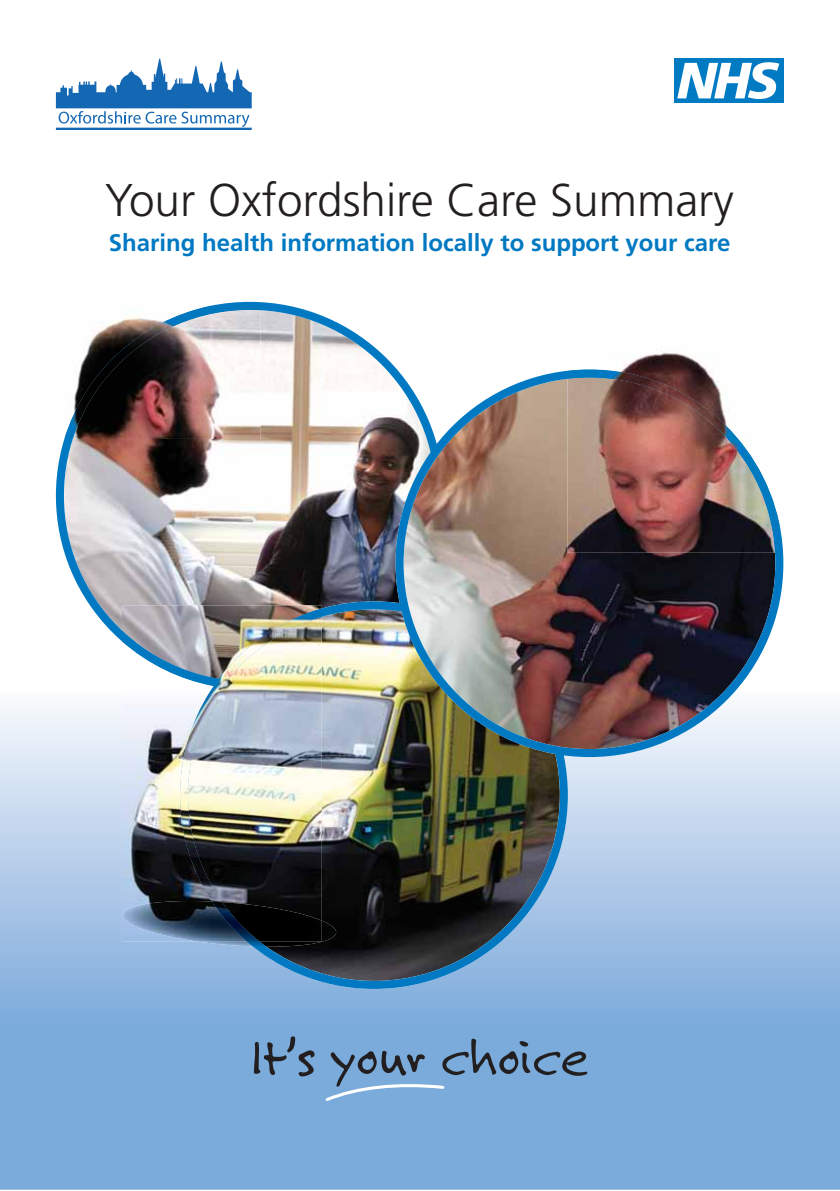
<style>
.page{position:relative;width:840px;height:1191px;background:#fff}
.page>*{position:absolute;margin:0;border:0;box-sizing:border-box;transform-origin:0 0}
.t1{font:55.2px "Felt Tip Roman";color:#231f20}
.t2{font:300 45.8px "Frutiger";color:#231f20}
.t3{font:700 24px "Frutiger";color:#0079c2}
</style>
<div class="page">
<svg style="left:0;top:707px;width:839px;height:482px;background:#92b9e1"></svg>
<img style="left:56px;top:302px;width:341px;height:340px">
<img style="left:60px;top:306px;width:4px;height:133px">
<img style="left:64px;top:306px;width:196px;height:133px">
<img style="left:180px;top:601px;width:387px;height:388px">
<img style="left:199px;top:941px;width:48px;height:5px">
<img style="left:266px;top:920px;width:70px;height:26px">
<img style="left:247px;top:941px;width:19px;height:5px">
<img style="left:122px;top:705px;width:58px;height:196px">
<img style="left:122px;top:605px;width:199px;height:25px">
<img style="left:122px;top:630px;width:58px;height:47px">
<img style="left:180px;top:608px;width:141px;height:294px">
<img style="left:122px;top:901px;width:90px;height:40px">
<img style="left:259px;top:902px;width:62px;height:39px">
<img style="left:212px;top:901px;width:47px;height:40px">
<img style="left:395px;top:369px;width:388px;height:388px">
<img style="left:623px;top:353px;width:83px;height:16px">
<img style="left:567px;top:369px;width:211px;height:184px">
<svg style="left:323px;top:1082px;width:123px;height:21px;background:#8cb6e0"></svg>
<hr style="left:56px;top:128px;width:195px;height:2px;background:#1467b2">
<svg style="left:56px;top:59px;width:195px;height:68px"></svg>
<div style="left:673px;top:59px;width:110px;height:44px;background:#007ac2"></div>
<svg style="left:677px;top:62px;width:101px;height:37px"></svg>
<p class="t2" style="left:105px;top:174px;width:630px">Your Oxfordshire Care Summary</p>
<p class="t3" style="left:109px;top:228px;width:622px">Sharing health information locally to support your care</p>
<p class="t1" style="left:250px;top:1024px;width:340px">It’s your choice</p>
</div>
